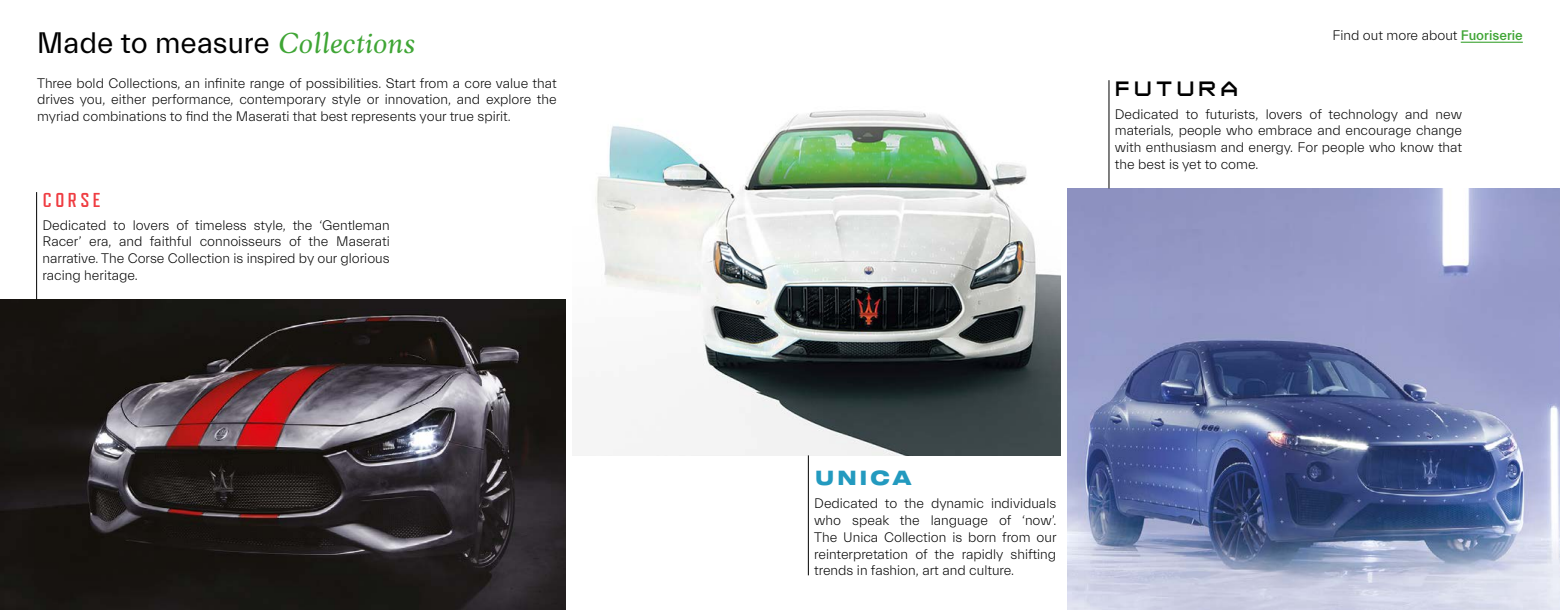
<style>
.page{position:relative;width:1560px;height:610px;background:#fff}
.page>*{position:absolute;margin:0;border:0;box-sizing:border-box;transform-origin:0 0}
.t1{font:30px "Everett";color:#000}
.t2{font:700 20px "YWFT Maetl";letter-spacing:.175em;color:#000}
.t3{font:700 20px "Refrigerator Deluxe";letter-spacing:.175em;color:#ef3d42}
.t4{font:20px "Sequel 100 Wide 85";letter-spacing:.185em;color:#239abf}
.t5{font:300 14px/16.8px "Everett";color:#000;text-align:justify}
.s1{font-family:"Anko";font-style:italic;color:#3fa535}
.s2{font-weight:500;color:#3fa535}
</style>
<div class="page">
<img style="left:0;top:299px;width:565px;height:310px">
<hr style="left:36px;top:192px;width:1px;height:107px;background:#000">
<img style="left:597px;top:110px;width:463px;height:345px">
<img style="left:1067px;top:188px;width:492px;height:421px">
<hr style="left:1108px;top:80px;width:1px;height:108px;background:#000">
<hr style="left:808px;top:455px;width:1px;height:120px;background:#000">
<hr style="left:1460px;top:42px;width:62px;height:1px;background:#3fa535">
<h1 class="t1" style="left:37px;top:27px;width:379px">Made to measure <span class="s1">Collections</span></h1>
<p class="t5" style="left:37px;top:75px;width:521px">Three bold Collections, an infinite range of possibilities. Start from a core value that drives you, either performance, contemporary style or innovation, and explore the myriad combinations to find the Maserati that best represents your true spirit.</p>
<h2 class="t3" style="left:43px;top:189px;width:59px">CORSE</h2>
<p class="t5" style="left:43px;top:216px;width:348px">Dedicated to lovers of timeless style, the ‘Gentleman Racer’ era, and faithful connoisseurs of the Maserati narrative. The Corse Collection is inspired by our glorious racing heritage.</p>
<h2 class="t2" style="left:1114px;top:74px;width:125px">FUTURA</h2>
<p class="t5" style="left:1332px;top:27px;width:192px">Find out more about <span class="s2">Fuoriserie</span></p>
<p class="t5" style="left:1114px;top:106px;width:348px">Dedicated to futurists, lovers of technology and new materials, people who embrace and encourage change with enthusiasm and energy. For people who know that the best is yet to come.</p>
<h2 class="t4" style="left:815px;top:464px;width:98px">UNICA</h2>
<p class="t5" style="left:814px;top:495px;width:244px">Dedicated to the dynamic individuals who speak the language of ‘now’.<br>The Unica Collection is born from our reinterpretation of the rapidly shifting trends in fashion, art and culture.</p>
</div>
